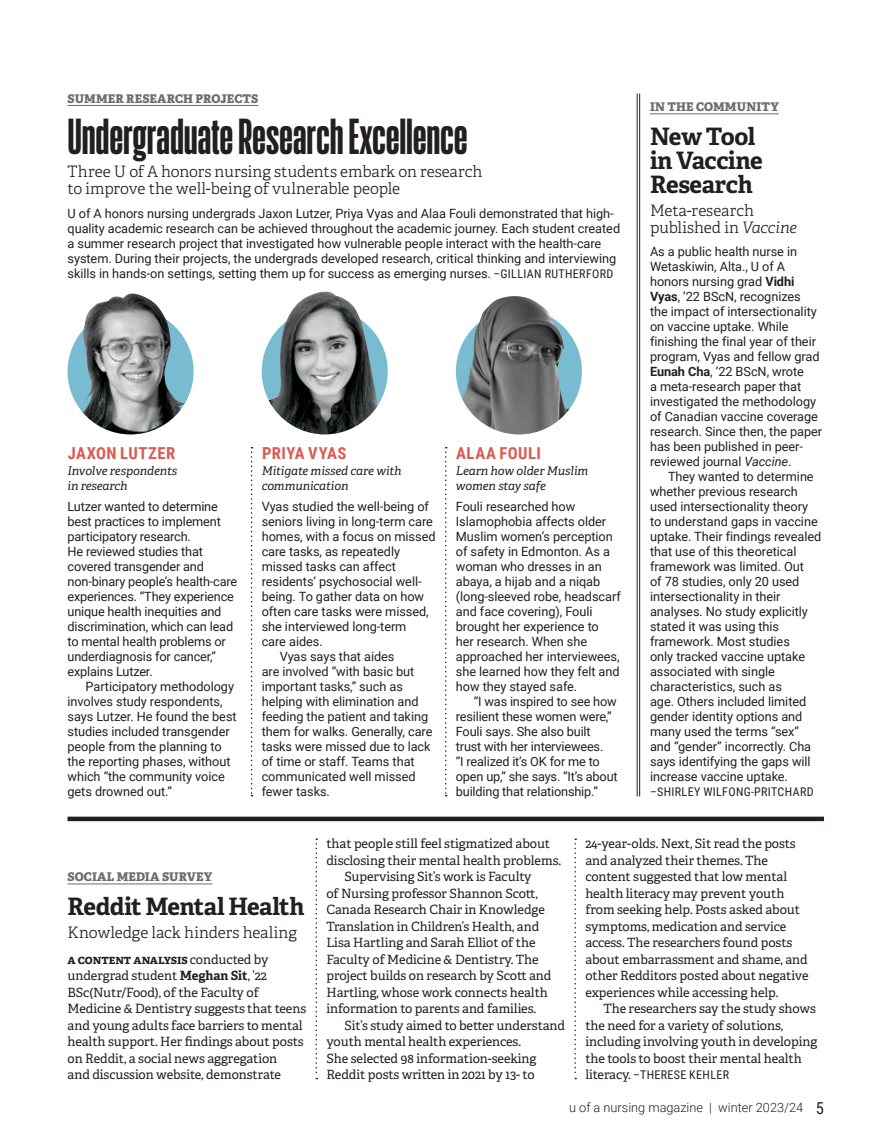
<style>
.page{position:relative;width:878px;height:1148px;background:#fff}
.page>*{position:absolute;margin:0;border:0;box-sizing:border-box;transform-origin:0 0}
.FOB_-_H1{font:49.5px "Action Cond Bold Grade 2";letter-spacing:-.005em;color:#231f20}
.FOB_-_H3{font:700 24px/24px "Adelle";letter-spacing:-.02em;color:#231f20}
.Story_bug{font:700 16.5px "Roboto Condensed";letter-spacing:.03em;color:#db5b51}
.FOB_-_dec_-_NEW{font:300 15.75px/16.5px "Adelle";color:#231f20}
.Body_-_sans_-_no_indent{font:12.75px/15px "Roboto";letter-spacing:-.005em;color:#231f20}
.Body_-_sans{font:12.75px/15px "Roboto";letter-spacing:-.005em;color:#231f20}
.Body{font:12.75px/16.5px "Adelle";letter-spacing:-.005em;color:#231f20}
.Body_-_no_indent{font:12.75px/16.5px "Adelle";letter-spacing:-.005em;color:#231f20}
.t1{font:300 12.75px "Roboto";color:#231f20}
.Body_-_no_indent-2{font:italic 12px/15px "Adelle";letter-spacing:-.005em;color:#231f20}
.Bug{font:800 12px "Adelle";letter-spacing:.01em;color:#6c6d70}
.Body_-_sans-2{font:12px "Roboto Condensed";letter-spacing:.03em;color:#231f20}
.Body-2{font:12px "Roboto Condensed";letter-spacing:.03em;color:#231f20}
.s1{font-family:"Roboto Condensed";font-size:12px}
.s2{font-style:italic}
.s3{font-weight:700}
.s4{font-family:"Adelle";font-size:12.75px}
.s5{font-family:"Roboto Condensed";font-weight:400;font-size:16.5px}
</style>
<div class="page">
<hr style="left:68px;top:883px;width:144px;height:1px;background:#6c6d70">
<svg style="left:251px;top:447px;width:1px;height:349px"></svg>
<svg style="left:445px;top:447px;width:2px;height:349px"></svg>
<hr style="left:639px;top:93px;width:1px;height:703px;background:#231f20">
<hr style="left:637px;top:93px;width:1px;height:703px;background:#231f20">
<div style="left:68px;top:816px;width:756px;height:5px;background:#231f20"></div>
<hr style="left:68px;top:105px;width:190px;height:1px;background:#6c6d70">
<svg style="left:574px;top:838px;width:2px;height:241px"></svg>
<svg style="left:315px;top:838px;width:2px;height:241px"></svg>
<hr style="left:650px;top:113px;width:128px;height:1px;background:#6c6d70">
<div style="left:262px;top:308px;width:126px;height:126px;background:#79bcd2;border-radius:50%"></div>
<img style="left:268px;top:320px;width:109px;height:114px">
<img style="left:285px;top:291px;width:76px;height:32px">
<div style="left:456px;top:308px;width:126px;height:126px;background:#79bcd2;border-radius:50%"></div>
<img style="left:462px;top:320px;width:108px;height:114px">
<img style="left:476px;top:296px;width:80px;height:32px">
<div style="left:68px;top:308px;width:126px;height:126px;background:#79bcd2;border-radius:50%"></div>
<img style="left:80px;top:321px;width:105px;height:113px">
<img style="left:83px;top:293px;width:86px;height:40px">
<p class="Bug" style="left:68px;top:89px;width:192px">SUMMER RESEARCH PROJECTS</p>
<p class="FOB_-_H1" style="left:68px;top:111px;width:402px">Undergraduate Research Excellence</p>
<p class="FOB_-_dec_-_NEW" style="left:68px;top:163px;width:416px">Three U of A honors nursing students embark on research to improve the well-being of vulnerable people</p>
<p class="Body_-_sans_-_no_indent" style="left:68px;top:205px;width:554px">U of A honors nursing undergrads Jaxon Lutzer, Priya Vyas and Alaa Fouli demonstrated that high&shy;quality academic research can be achieved throughout the academic journey. Each student created a summer research project that investigated how vulnerable people interact with the health-care system. During their projects, the undergrads developed research, critical thinking and interviewing skills in hands-on settings, setting them up for success as emerging nurses. <span class="s1">–GILLIAN RUTHERFORD</span></p>
<p class="Story_bug" style="left:68px;top:442px;width:109px">JAXON LUTZER</p>
<p class="Body_-_no_indent-2" style="left:68px;top:462px;width:111px">Involve respondents in research</p>
<p class="Body_-_sans_-_no_indent" style="left:68px;top:499px;width:171px">Lutzer wanted to determine best practices to implement participatory research.<br>He reviewed studies that covered transgender and non-binary people’s health-care experiences. “They experience unique health inequities and discrimination, which can lead to mental health problems or underdiagnosis for cancer,” explains Lutzer.</p>
<p class="Body_-_sans" style="left:68px;top:679px;width:171px;text-indent:18px">Participatory methodology involves study respondents, says Lutzer. He found the best studies included transgender people from the planning to the reporting phases, without which “the community voice gets drowned out.”</p>
<p class="Story_bug" style="left:262px;top:442px;width:86px">PRIYA VYAS</p>
<p class="Body_-_no_indent-2" style="left:262px;top:462px;width:141px">Mitigate missed care with communication</p>
<p class="Body_-_sans_-_no_indent" style="left:262px;top:499px;width:175px">Vyas studied the well-being of seniors living in long-term care homes, with a focus on missed care tasks, as repeatedly missed tasks can affect residents’ psychosocial well&shy;being. To gather data on how often care tasks were missed, she interviewed long-term<br>care aides.</p>
<p class="Body_-_sans" style="left:262px;top:649px;width:172px;text-indent:18px">Vyas says that aides<br>are involved “with basic but important tasks,” such as helping with elimination and feeding the patient and taking them for walks. Generally, care tasks were missed due to lack of time or staff. Teams that communicated well missed fewer tasks.</p>
<p class="Story_bug" style="left:456px;top:442px;width:86px">ALAA FOULI</p>
<p class="Body_-_no_indent-2" style="left:456px;top:462px;width:134px">Learn how older Muslim women stay safe</p>
<p class="Body_-_sans_-_no_indent" style="left:456px;top:499px;width:166px">Fouli researched how<br>Islamophobia affects older<br>Muslim women’s perception of safety in Edmonton. As a woman who dresses in an abaya, a hijab and a niqab (long-sleeved robe, headscarf and face covering), Fouli brought her experience to<br>her research. When she approached her interviewees, she learned how they felt and how they stayed safe.</p>
<p class="Body_-_sans" style="left:456px;top:694px;width:163px;text-indent:18px">“I was inspired to see how resilient these women were,”<br>Fouli says. She also built trust with her interviewees.<br>“I realized it’s OK for me to open up,” she says. “It’s about building that relationship.”</p>
<p class="Bug" style="left:650px;top:98px;width:130px">IN THE COMMUNITY</p>
<p class="FOB_-_H3" style="left:650px;top:123px;width:114px">New Tool in Vaccine<br>Research</p>
<p class="FOB_-_dec_-_NEW" style="left:650px;top:202px;width:148px">Meta-research published in <span class="s2">Vaccine</span></p>
<p class="Body_-_sans_-_no_indent" style="left:650px;top:244px;width:174px">As a public health nurse in<br>Wetaskiwin, Alta., U of A honors nursing grad <span class="s3">Vidhi<br>Vyas</span>, ’22 BScN, recognizes<br>the impact of intersectionality on vaccine uptake. While finishing the final year of their program, Vyas and fellow grad<br><span class="s3">Eunah Cha</span>, ’22 BScN, wrote<br>a meta-research paper that investigated the methodology of Canadian vaccine coverage research. Since then, the paper has been published in peer&shy;reviewed journal <span class="s2">Vaccine</span>.</p>
<p class="Body_-_sans" style="left:650px;top:469px;width:173px;text-indent:18px">They wanted to determine whether previous research used intersectionality theory to understand gaps in vaccine uptake. Their findings revealed that use of this theoretical framework was limited. Out<br>of 78 studies, only 20 used intersectionality in their analyses. No study explicitly stated it was using this framework. Most studies<br>only tracked vaccine uptake associated with single characteristics, such as<br>age. Others included limited gender identity options and many used the terms “sex” and “gender” incorrectly. Cha says identifying the gaps will increase vaccine uptake.</p>
<p class="Body_-_sans-2" style="left:650px;top:783px;width:165px">–SHIRLEY WILFONG-PRITCHARD</p>
<p class="Bug" style="left:68px;top:867px;width:146px">SOCIAL MEDIA SURVEY</p>
<p class="FOB_-_H3" style="left:68px;top:893px;width:238px">Reddit Mental Health</p>
<p class="FOB_-_dec_-_NEW" style="left:68px;top:923px;width:231px">Knowledge lack hinders healing</p>
<p class="Body_-_no_indent" style="left:68px;top:950px;width:240px"><span class="s3">a content analysis</span> conducted by undergrad student <span class="s3">Meghan Sit</span>, ’22<br>BSc(Nutr/Food), of the Faculty of Medicine &amp; Dentistry suggests that teens and young adults face barriers to mental health support. Her findings about posts on Reddit, a social news aggregation<br>and discussion website, demonstrate</p>
<p class="Body_-_no_indent" style="left:326px;top:834px;width:236px">that people still feel stigmatized about disclosing their mental health problems.</p>
<p class="Body" style="left:326px;top:867px;width:226px;text-indent:18px">Supervising Sit’s work is Faculty<br>of Nursing professor Shannon Scott, Canada Research Chair in Knowledge Translation in Children’s Health, and Lisa Hartling and Sarah Elliot of the Faculty of Medicine &amp; Dentistry. The project builds on research by Scott and Hartling, whose work connects health information to parents and families.</p>
<p class="Body" style="left:326px;top:1016px;width:240px;text-indent:18px">Sit’s study aimed to better understand youth mental health experiences.<br>She selected 98 information-seeking Reddit posts written in 2021 by 13- to</p>
<p class="Body" style="left:585px;top:834px;width:225px">24-year-olds. Next, Sit read the posts and analyzed their themes. The content suggested that low mental health literacy may prevent youth from seeking help. Posts asked about symptoms, medication and service access. The researchers found posts about embarrassment and shame, and other Redditors posted about negative experiences while accessing help.</p>
<p class="Body" style="left:585px;top:999px;width:233px;text-indent:18px">The researchers say the study shows the need for a variety of solutions, including involving youth in developing the tools to boost their mental health</p>
<p class="Body-2" style="left:585px;top:1066px;width:145px"><span class="s4">literacy.</span> –THERESE KEHLER</p>
<p class="t1" style="left:569px;top:1098px;width:256px">u of a nursing magazine | winter 2023/24 <span class="s5">5</span></p>
</div>
